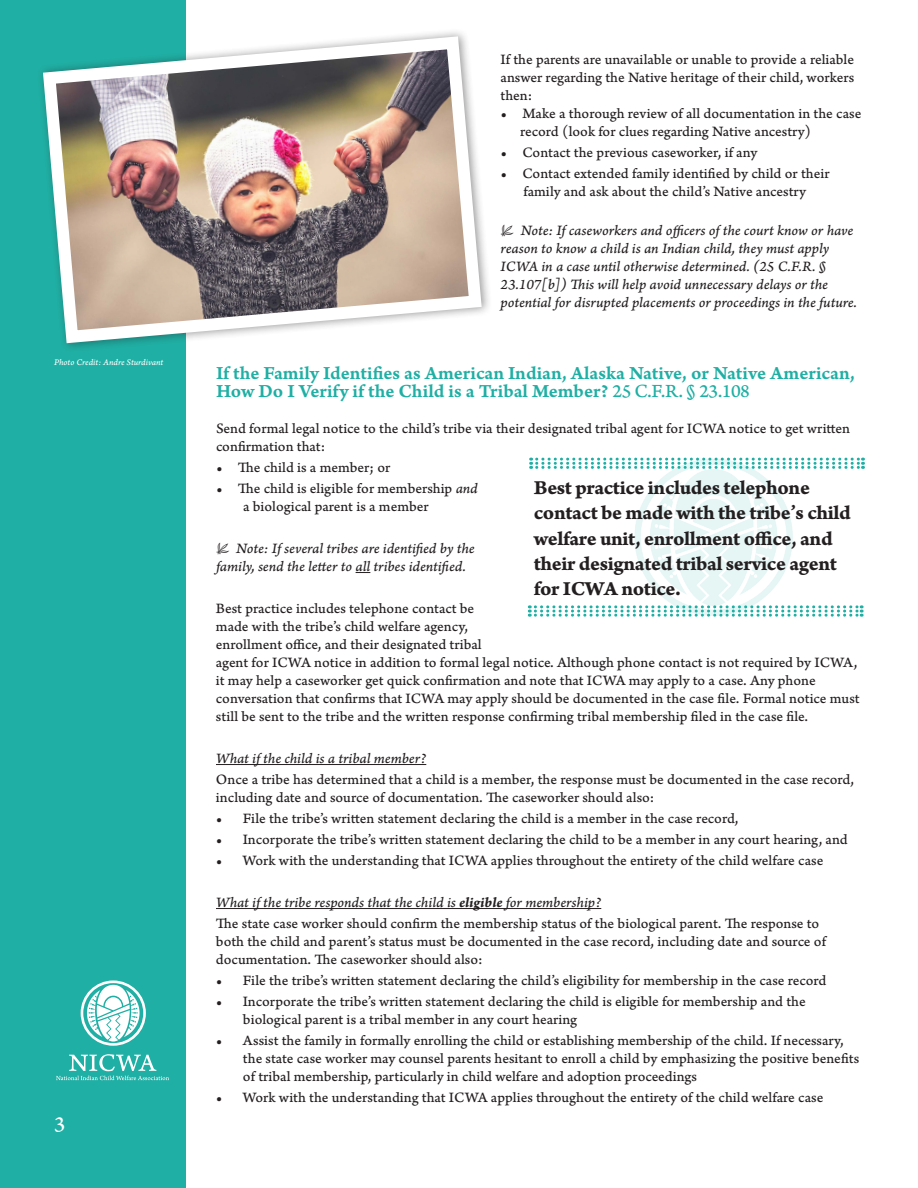
<style>
.page{position:relative;width:918px;height:1188px;background:#fff}
.page>*{position:absolute;margin:0;border:0;box-sizing:border-box;transform-origin:0 0}
.t1{font:22.5px "Arno Pro Caption";color:#fff}
.t2{font:21px/25.2px "Arno Pro Bold Caption";letter-spacing:-.02em;color:#231f20}
.t3{font:19.5px/18px "Arno Pro Smbd Caption";letter-spacing:-.005em;color:#1fafa4}
.t4{font:15px/18px "Arno Pro Caption";color:#231f20}
.t5{font:15px/18px "Arno Pro Italic Caption";letter-spacing:-.005em;color:#231f20}
.t6{font:9px "Arno Pro Italic Caption";letter-spacing:-.005em;color:#fff}
.s1{font-family:"Arno Pro Caption"}
.s2{font-family:"Arno Pro Italic Caption"}
.s3{font-family:"Arno Pro Bold Italic Caption"}
</style>
<div class="page">
<div style="left:0;top:0;width:186px;height:1188px;background:#1fafa4"></div>
<svg style="left:56px;top:1054px;width:113px;height:26px"></svg>
<div style="left:81px;top:980px;width:65px;height:66px;border:3px solid #fff;border-radius:50%"></div>
<svg style="left:87px;top:985px;width:53px;height:57px"></svg>
<svg style="left:356px;top:572px;width:14px;height:1px"></svg>
<hr style="left:216px;top:764px;width:210px;height:1px;background:#231f20">
<hr style="left:216px;top:908px;width:385px;height:1px;background:#231f20">
<img style="left:628px;top:457px;width:175px;height:148px">
<svg style="left:531px;top:458px;width:333px;height:11px"></svg>
<svg style="left:529px;top:605px;width:333px;height:12px"></svg>
<div style="left:36px;top:28px;width:457px;height:324px;background:#231f20;opacity:.45"></div>
<img style="left:36px;top:30px;width:452px;height:320px">
<p class="t6" style="left:54px;top:356px;width:111px">Photo Credit: Andre Sturdivant</p>
<h1 class="t1" style="left:54px;top:1111px;width:13px">3</h1>
<p class="t4" style="left:501px;top:51px;width:355px;text-align:justify">If the parents are unavailable or unable to provide a reliable answer regarding the Native heritage of their child, workers then:</p>
<p class="t4" style="left:520px;top:105px;width:343px;text-indent:-20px">• Make a thorough review of all documentation in the case record (look for clues regarding Native ancestry)</p>
<p class="t4" style="left:501px;top:144px;width:258px">• Contact the previous caseworker, if any</p>
<p class="t4" style="left:501px;top:165px;width:330px;text-align:center">• Contact extended family identified by child or their family and ask about the child’s Native ancestry</p>
<p class="t5" style="left:501px;top:222px;width:358px">• Note: If caseworkers and officers of the court know or have reason to know a child is an Indian child, they must apply ICWA in a case until otherwise determined. (25 C.F.R. § 23.107[b]) This will help avoid unnecessary delays or the potential for disrupted placements or proceedings in the future.</p>
<h3 class="t3" style="left:216px;top:365px;width:641px">If the Family Identifies as American Indian, Alaska Native, or Native American,<br>How Do I Verify if the Child is a Tribal Member? <span class="s1">25 C.F.R. § 23.108</span></h3>
<p class="t4" style="left:216px;top:420px;width:636px">Send formal legal notice to the child’s tribe via their designated tribal agent for ICWA notice to get written confirmation that:</p>
<p class="t4" style="left:216px;top:459px;width:176px">• The child is a member; or</p>
<p class="t4" style="left:243px;top:480px;width:236px;text-indent:-27px">• The child is eligible for membership <span class="s2">and </span>a biological parent is a member</p>
<p class="t5" style="left:216px;top:540px;width:260px">• Note: If several tribes are identified by the family, send the letter to all tribes identified.</p>
<p class="t4" style="left:216px;top:600px;width:645px">Best practice includes telephone contact be<br>made with the tribe’s child welfare agency,<br>enrollment office, and their designated tribal<br>agent for ICWA notice in addition to formal legal notice. Although phone contact is not required by ICWA, it may help a caseworker get quick confirmation and note that ICWA may apply to a case. Any phone conversation that confirms that ICWA may apply should be documented in the case file. Formal notice must still be sent to the tribe and the written response confirming tribal membership filed in the case file.</p>
<p class="t5" style="left:216px;top:750px;width:212px">What if the child is a tribal member?</p>
<p class="t4" style="left:216px;top:771px;width:640px">Once a tribe has determined that a child is a member, the response must be documented in the case record, including date and source of documentation. The caseworker should also:</p>
<p class="t4" style="left:216px;top:810px;width:524px">• File the tribe’s written statement declaring the child is a member in the case record,</p>
<p class="t4" style="left:216px;top:831px;width:633px">• Incorporate the tribe’s written statement declaring the child to be a member in any court hearing, and</p>
<p class="t4" style="left:216px;top:852px;width:609px">• Work with the understanding that ICWA applies throughout the entirety of the child welfare case</p>
<p class="t5" style="left:216px;top:894px;width:387px">What if the tribe responds that the child is <span class="s3">eligible</span> for membership?</p>
<p class="t4" style="left:216px;top:915px;width:612px">The state case worker should confirm the membership status of the biological parent. The response to both the child and parent’s status must be documented in the case record, including date and source of documentation. The caseworker should also:</p>
<p class="t4" style="left:216px;top:972px;width:612px">• File the tribe’s written statement declaring the child’s eligibility for membership in the case record</p>
<p class="t4" style="left:243px;top:993px;width:564px;text-indent:-27px">• Incorporate the tribe’s written statement declaring the child is eligible for membership and the biological parent is a tribal member in any court hearing</p>
<p class="t4" style="left:243px;top:1032px;width:618px;text-indent:-27px">• Assist the family in formally enrolling the child or establishing membership of the child. If necessary, the state case worker may counsel parents hesitant to enroll a child by emphasizing the positive benefits of tribal membership, particularly in child welfare and adoption proceedings</p>
<p class="t4" style="left:216px;top:1089px;width:609px">• Work with the understanding that ICWA applies throughout the entirety of the child welfare case</p>
<h2 class="t2" style="left:534px;top:476px;width:318px">Best practice includes telephone contact be made with the tribe’s child welfare unit, enrollment office, and their designated tribal service agent for ICWA notice.</h2>
</div>
